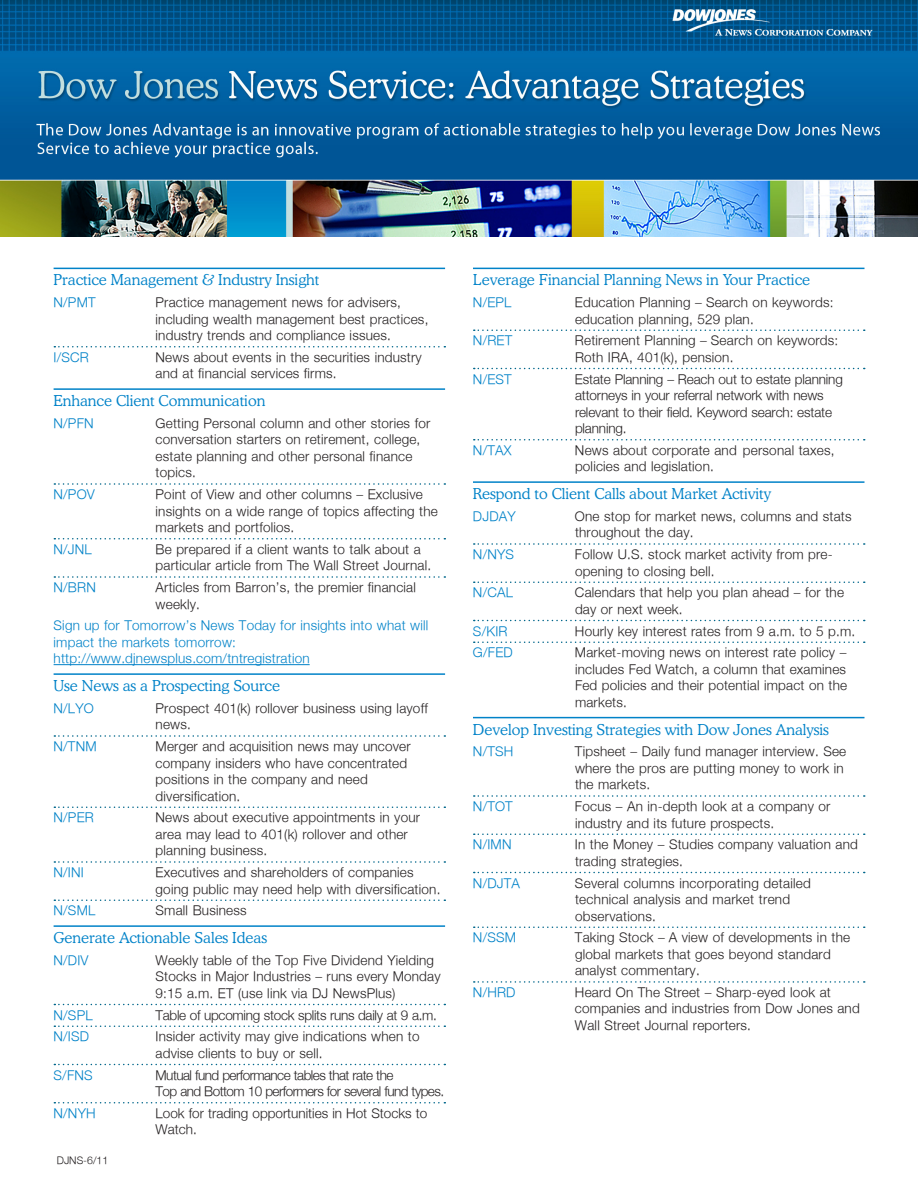
<style>
.page{position:relative;width:918px;height:1188px;background:#fff}
.page>*{position:absolute;margin:0;border:0;box-sizing:border-box;transform-origin:0 0}
.Sm_Cooper_Header{font:300 15px "Dow Jones Cooper";color:#0082c8}
.cooper_subhead{font:300 15px "Dow Jones Cooper";color:#0082c8}
.Sm_Bullet_Copy_3{font:300 13.5px/16.5px "Helvetica Neue";letter-spacing:.015em;color:#231f20}
.Sm_Bullet_Copy_3-2{font:300 13.5px/16.5px "Helvetica Neue";letter-spacing:.015em;color:#0082c8}
.Sm_Bullet_Copy_3-3{font:300 13.5px/16.5px "Helvetica Neue";letter-spacing:-.01em;color:#231f20}
.Sm_Bullet_Copy_3-4{font:300 13.5px/16.5px "Helvetica Neue";letter-spacing:-.04em;color:#231f20}
.Sm_Bullet_Copy_3-5{font:300 13.5px "Helvetica Neue";letter-spacing:-.02em;color:#231f20}
.t1{font:300 10.5px "Helvetica Neue";color:#231f20}
</style>
<div class="page">
<img style="left:0;top:0;width:918px;height:237px">
<hr style="left:54px;top:268px;width:391px;height:1px;background:#0082c8">
<svg style="left:54px;top:346px;width:391px;height:2px"></svg>
<hr style="left:54px;top:388px;width:391px;height:2px;background:#0082c8">
<svg style="left:54px;top:483px;width:391px;height:2px"></svg>
<svg style="left:54px;top:538px;width:391px;height:2px"></svg>
<svg style="left:54px;top:576px;width:391px;height:2px"></svg>
<hr style="left:54px;top:664px;width:256px;height:1px;background:#0082c8">
<hr style="left:54px;top:673px;width:391px;height:2px;background:#0082c8">
<svg style="left:54px;top:735px;width:391px;height:2px"></svg>
<svg style="left:54px;top:807px;width:391px;height:1px"></svg>
<svg style="left:54px;top:861px;width:391px;height:2px"></svg>
<svg style="left:54px;top:900px;width:391px;height:1px"></svg>
<hr style="left:54px;top:925px;width:391px;height:2px;background:#0082c8">
<svg style="left:54px;top:1004px;width:391px;height:1px"></svg>
<svg style="left:54px;top:1026px;width:391px;height:1px"></svg>
<svg style="left:54px;top:1064px;width:391px;height:1px"></svg>
<svg style="left:54px;top:1102px;width:391px;height:2px"></svg>
<hr style="left:473px;top:268px;width:391px;height:1px;background:#0082c8">
<svg style="left:474px;top:330px;width:391px;height:1px"></svg>
<svg style="left:474px;top:368px;width:391px;height:1px"></svg>
<svg style="left:474px;top:439px;width:391px;height:2px"></svg>
<hr style="left:473px;top:481px;width:391px;height:2px;background:#0082c8">
<svg style="left:474px;top:543px;width:391px;height:2px"></svg>
<svg style="left:474px;top:582px;width:391px;height:1px"></svg>
<svg style="left:474px;top:620px;width:391px;height:1px"></svg>
<svg style="left:474px;top:642px;width:391px;height:1px"></svg>
<hr style="left:473px;top:717px;width:391px;height:1px;background:#0082c8">
<svg style="left:474px;top:795px;width:391px;height:2px"></svg>
<svg style="left:474px;top:834px;width:391px;height:1px"></svg>
<svg style="left:474px;top:872px;width:391px;height:1px"></svg>
<svg style="left:474px;top:927px;width:391px;height:1px"></svg>
<svg style="left:474px;top:981px;width:391px;height:2px"></svg>
<p class="cooper_subhead" style="left:54px;top:270px;width:267px">Practice Management &amp; Industry Insight</p>
<p class="Sm_Bullet_Copy_3-2" style="left:54px;top:294px;width:44px">N/PMT</p>
<p class="Sm_Bullet_Copy_3" style="left:156px;top:294px;width:274px">Practice management news for advisers, including wealth management best practices, industry trends and compliance issues.</p>
<p class="Sm_Bullet_Copy_3-2" style="left:54px;top:348px;width:37px">I/SCR</p>
<p class="Sm_Bullet_Copy_3" style="left:156px;top:348px;width:268px">News about events in the securities industry and at financial services firms.</p>
<p class="Sm_Cooper_Header" style="left:54px;top:391px;width:213px">Enhance Client Communication</p>
<p class="Sm_Bullet_Copy_3-2" style="left:54px;top:414px;width:42px">N/PFN</p>
<p class="Sm_Bullet_Copy_3" style="left:156px;top:414px;width:276px">Getting Personal column and other stories for conversation starters on retirement, college, estate planning and other personal finance topics.</p>
<p class="Sm_Bullet_Copy_3-2" style="left:54px;top:486px;width:43px">N/POV</p>
<p class="Sm_Bullet_Copy_3" style="left:156px;top:486px;width:284px">Point of View and other columns – Exclusive insights on a wide range of topics affecting the markets and portfolios.</p>
<p class="Sm_Bullet_Copy_3-2" style="left:54px;top:540px;width:40px">N/JNL</p>
<p class="Sm_Bullet_Copy_3" style="left:156px;top:540px;width:277px">Be prepared if a client wants to talk about a particular article from The Wall Street Journal.</p>
<p class="Sm_Bullet_Copy_3-2" style="left:54px;top:579px;width:44px">N/BRN</p>
<p class="Sm_Bullet_Copy_3" style="left:156px;top:579px;width:262px">Articles from Barron’s, the premier financial weekly.</p>
<p class="Sm_Bullet_Copy_3-2" style="left:54px;top:617px;width:376px">Sign up for Tomorrow’s News Today for insights into what will impact the markets tomorrow: http://www.djnewsplus.com/tntregistration</p>
<p class="Sm_Cooper_Header" style="left:54px;top:676px;width:228px">Use News as a Prospecting Source</p>
<p class="Sm_Bullet_Copy_3-2" style="left:54px;top:699px;width:42px">N/LYO</p>
<p class="Sm_Bullet_Copy_3" style="left:156px;top:699px;width:274px">Prospect 401(k) rollover business using layoff news.</p>
<p class="Sm_Bullet_Copy_3-2" style="left:54px;top:738px;width:45px">N/TNM</p>
<p class="Sm_Bullet_Copy_3" style="left:156px;top:738px;width:257px">Merger and acquisition news may uncover company insiders who have concentrated positions in the company and need diversification.</p>
<p class="Sm_Bullet_Copy_3-2" style="left:54px;top:809px;width:42px">N/PER</p>
<p class="Sm_Bullet_Copy_3" style="left:156px;top:809px;width:266px">News about executive appointments in your area may lead to 401(k) rollover and other planning business.</p>
<p class="Sm_Bullet_Copy_3-2" style="left:54px;top:864px;width:32px">N/INI</p>
<p class="Sm_Bullet_Copy_3" style="left:156px;top:864px;width:286px">Executives and shareholders of companies going public may need help with diversification.</p>
<p class="Sm_Bullet_Copy_3-2" style="left:54px;top:902px;width:43px">N/SML</p>
<p class="Sm_Bullet_Copy_3" style="left:156px;top:902px;width:93px">Small Business</p>
<p class="Sm_Cooper_Header" style="left:54px;top:928px;width:215px">Generate Actionable Sales Ideas</p>
<p class="Sm_Bullet_Copy_3-2" style="left:54px;top:951px;width:37px">N/DIV</p>
<p class="Sm_Bullet_Copy_3" style="left:156px;top:951px;width:287px">Weekly table of the Top Five Dividend Yielding<br>Stocks in Major Industries – runs every Monday<br>9:15 a.m. ET (use link via DJ NewsPlus)</p>
<p class="Sm_Bullet_Copy_3-2" style="left:54px;top:1006px;width:41px">N/SPL</p>
<p class="Sm_Bullet_Copy_3-5" style="left:156px;top:1007px;width:283px">Table of upcoming stock splits runs daily at 9 a.m.</p>
<p class="Sm_Bullet_Copy_3-2" style="left:54px;top:1028px;width:37px">N/ISD</p>
<p class="Sm_Bullet_Copy_3" style="left:156px;top:1028px;width:265px">Insider activity may give indications when to advise clients to buy or sell.</p>
<p class="Sm_Bullet_Copy_3-2" style="left:54px;top:1066px;width:41px">S/FNS</p>
<p class="Sm_Bullet_Copy_3-4" style="left:156px;top:1066px;width:290px">Mutual fund performance tables that rate the<br>Top and Bottom 10 performers for several fund types.</p>
<p class="Sm_Bullet_Copy_3-2" style="left:54px;top:1104px;width:44px">N/NYH</p>
<p class="Sm_Bullet_Copy_3" style="left:156px;top:1104px;width:273px">Look for trading opportunities in Hot Stocks to<br>Watch.</p>
<p class="t1" style="left:57px;top:1153px;width:53px">DJNS-6/11</p>
<p class="Sm_Cooper_Header" style="left:473px;top:270px;width:339px">Leverage Financial Planning News in Your Practice</p>
<p class="Sm_Bullet_Copy_3-2" style="left:473px;top:294px;width:40px">N/EPL</p>
<p class="Sm_Bullet_Copy_3" style="left:575px;top:294px;width:260px">Education Planning – Search on keywords: education planning, 529 plan.</p>
<p class="Sm_Bullet_Copy_3-2" style="left:473px;top:332px;width:41px">N/RET</p>
<p class="Sm_Bullet_Copy_3" style="left:575px;top:332px;width:265px">Retirement Planning – Search on keywords:<br>Roth IRA, 401(k), pension.</p>
<p class="Sm_Bullet_Copy_3-2" style="left:473px;top:370px;width:40px">N/EST</p>
<p class="Sm_Bullet_Copy_3-3" style="left:575px;top:370px;width:269px">Estate Planning – Reach out to estate planning attorneys in your referral network with news relevant to their field. Keyword search: estate planning.</p>
<p class="Sm_Bullet_Copy_3-2" style="left:473px;top:441px;width:40px">N/TAX</p>
<p class="Sm_Bullet_Copy_3" style="left:575px;top:441px;width:261px">News about corporate and personal taxes, policies and legislation.</p>
<p class="Sm_Cooper_Header" style="left:473px;top:484px;width:299px">Respond to Client Calls about Market Activity</p>
<p class="Sm_Bullet_Copy_3-2" style="left:473px;top:507px;width:44px">DJDAY</p>
<p class="Sm_Bullet_Copy_3" style="left:575px;top:507px;width:278px">One stop for market news, columns and stats throughout the day.</p>
<p class="Sm_Bullet_Copy_3-2" style="left:473px;top:546px;width:43px">N/NYS</p>
<p class="Sm_Bullet_Copy_3" style="left:575px;top:546px;width:259px">Follow U.S. stock market activity from pre&shy;opening to closing bell.</p>
<p class="Sm_Bullet_Copy_3-2" style="left:473px;top:584px;width:42px">N/CAL</p>
<p class="Sm_Bullet_Copy_3" style="left:575px;top:584px;width:271px">Calendars that help you plan ahead – for the day or next week.</p>
<p class="Sm_Bullet_Copy_3-2" style="left:473px;top:622px;width:36px">S/KIR</p>
<p class="Sm_Bullet_Copy_3" style="left:575px;top:622px;width:282px">Hourly key interest rates from 9 a.m. to 5 p.m.</p>
<p class="Sm_Bullet_Copy_3-2" style="left:473px;top:644px;width:41px">G/FED</p>
<p class="Sm_Bullet_Copy_3" style="left:575px;top:644px;width:274px;text-align:justify">Market-moving news on interest rate policy – includes Fed Watch, a column that examines Fed policies and their potential impact on the markets.</p>
<p class="Sm_Cooper_Header" style="left:473px;top:719px;width:357px">Develop Investing Strategies with Dow Jones Analysis</p>
<p class="Sm_Bullet_Copy_3-2" style="left:473px;top:743px;width:42px">N/TSH</p>
<p class="Sm_Bullet_Copy_3" style="left:575px;top:743px;width:273px">Tipsheet – Daily fund manager interview. See where the pros are putting money to work in the markets.</p>
<p class="Sm_Bullet_Copy_3-2" style="left:473px;top:798px;width:41px">N/TOT</p>
<p class="Sm_Bullet_Copy_3" style="left:575px;top:798px;width:257px">Focus – An in-depth look at a company or industry and its future prospects.</p>
<p class="Sm_Bullet_Copy_3-2" style="left:473px;top:836px;width:40px">N/IMN</p>
<p class="Sm_Bullet_Copy_3" style="left:575px;top:836px;width:284px">In the Money – Studies company valuation and trading strategies.</p>
<p class="Sm_Bullet_Copy_3-2" style="left:473px;top:874px;width:49px">N/DJTA</p>
<p class="Sm_Bullet_Copy_3" style="left:575px;top:874px;width:237px">Several columns incorporating detailed technical analysis and market trend observations.</p>
<p class="Sm_Bullet_Copy_3-2" style="left:473px;top:929px;width:45px">N/SSM</p>
<p class="Sm_Bullet_Copy_3" style="left:575px;top:929px;width:277px">Taking Stock – A view of developments in the global markets that goes beyond standard analyst commentary.</p>
<p class="Sm_Bullet_Copy_3-2" style="left:473px;top:984px;width:44px">N/HRD</p>
<p class="Sm_Bullet_Copy_3" style="left:575px;top:984px;width:286px">Heard On The Street – Sharp-eyed look at companies and industries from Dow Jones and<br>Wall Street Journal reporters.</p>
</div>
